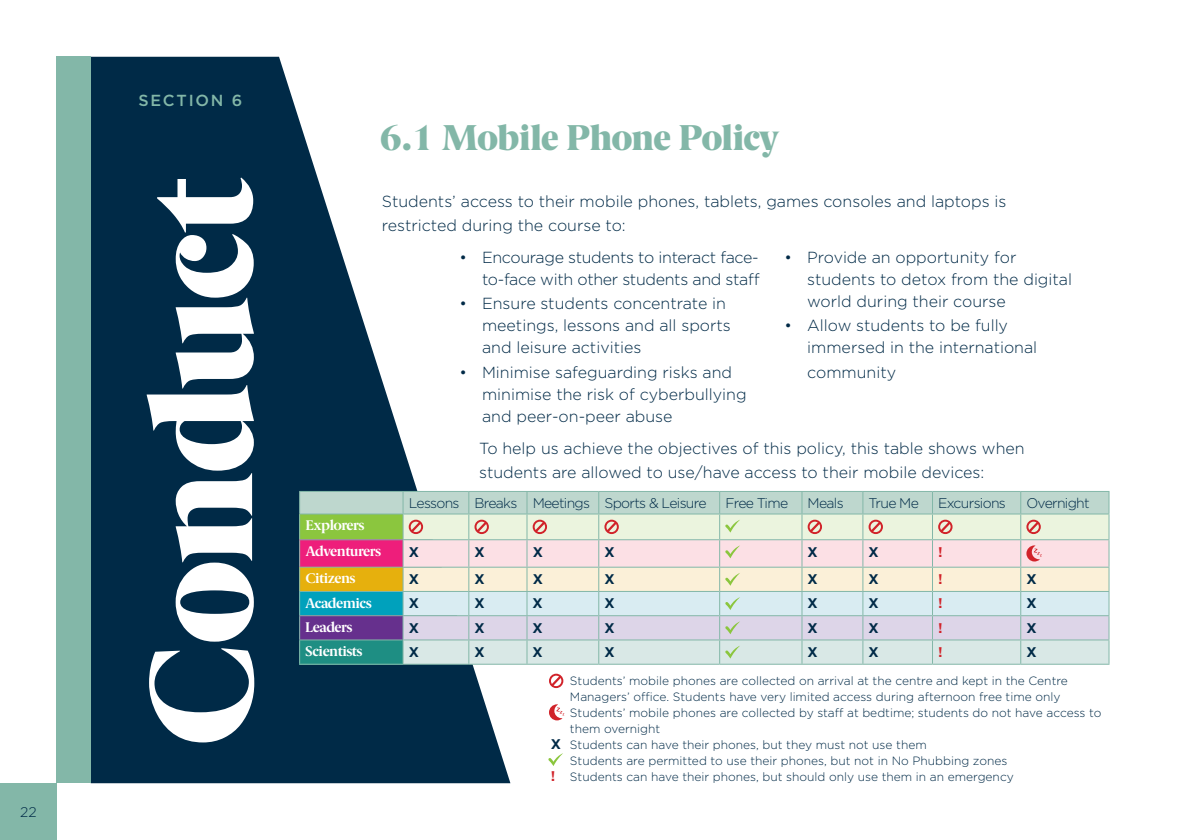
<style>
.page{position:relative;width:1191px;height:840px;background:#fff}
.page>*{position:absolute;margin:0;border:0;box-sizing:border-box;transform-origin:0 0}
.t1{font:900 146.2px "Berlingske Serif";letter-spacing:-.02em;color:#fff}
.t2{font:900 36px "Berlingske Serif";letter-spacing:-.02em;color:#83b7a8}
.Body_copy{font:300 16px/22px "Gotham";color:#002a47}
.Body_copy-2{font:300 16px/22px "Gotham";letter-spacing:-.02em;color:#002a47;text-align:right}
.t3{font:500 16px "Gotham";letter-spacing:.11em;color:#83b7a8}
.t4{font:300 14px "Gotham";letter-spacing:-.05em;color:#002a47}
.t5{font:700 14px "Berlingske Serif";letter-spacing:-.03em;color:#fff}
.t6{font:700 14px "Gotham";color:#002a47}
.t7{font:700 14px "Gotham";color:#d1232a}
.t8{font:300 12px/16px "Gotham";color:#002a47}
</style>
<div class="page">
<div style="left:0;top:782px;width:57px;height:57px;background:#83b7a8"></div>
<svg style="left:91px;top:57px;width:419px;height:725px;fill:#002a47"></svg>
<div style="left:57px;top:57px;width:34px;height:725px;background:#83b7a8"></div>
<hr style="left:299px;top:490px;width:104px;height:1px;background:#83b7a8">
<hr style="left:403px;top:490px;width:66px;height:1px;background:#83b7a8">
<hr style="left:469px;top:490px;width:58px;height:1px;background:#83b7a8">
<hr style="left:527px;top:490px;width:72px;height:1px;background:#83b7a8">
<hr style="left:599px;top:490px;width:120px;height:1px;background:#83b7a8">
<hr style="left:719px;top:490px;width:83px;height:1px;background:#83b7a8">
<hr style="left:802px;top:490px;width:61px;height:1px;background:#83b7a8">
<hr style="left:863px;top:490px;width:69px;height:1px;background:#83b7a8">
<hr style="left:932px;top:490px;width:88px;height:1px;background:#83b7a8">
<hr style="left:1020px;top:490px;width:89px;height:1px;background:#83b7a8">
<hr style="left:299px;top:663px;width:104px;height:1px;background:#83b7a8">
<hr style="left:403px;top:663px;width:66px;height:1px;background:#83b7a8">
<hr style="left:469px;top:663px;width:58px;height:1px;background:#83b7a8">
<hr style="left:527px;top:663px;width:72px;height:1px;background:#83b7a8">
<hr style="left:599px;top:663px;width:120px;height:1px;background:#83b7a8">
<hr style="left:719px;top:663px;width:83px;height:1px;background:#83b7a8">
<hr style="left:802px;top:663px;width:61px;height:1px;background:#83b7a8">
<hr style="left:863px;top:663px;width:69px;height:1px;background:#83b7a8">
<hr style="left:932px;top:663px;width:88px;height:1px;background:#83b7a8">
<hr style="left:1020px;top:663px;width:89px;height:1px;background:#83b7a8">
<svg style="left:299px;top:491px;width:810px;height:172px;background:#d2d5cf"></svg>
<svg style="left:549px;top:673px;width:14px;height:14px"></svg>
<svg style="left:548px;top:753px;width:15px;height:12px"></svg>
<svg style="left:549px;top:704px;width:15px;height:16px"></svg>
<p class="t4" style="left:20px;top:802px;width:18px">22</p>
<p class="t3" style="left:138px;top:90px;width:105px">SECTION 6</p>
<p class="t1" style="left:83px;top:747px;width:571px;rotate:-90deg">Conduct</p>
<p class="t2" style="left:380px;top:108px;width:401px">6.1 Mobile Phone Policy</p>
<p class="Body_copy" style="left:382px;top:188px;width:626px;line-height:24px">Students’ access to their mobile phones, tablets, games consoles and laptops is restricted during the course to:</p>
<p class="Body_copy-2" style="left:459px;top:245px;width:302px">• Encourage students to interact face&shy;to-face with other students and staff</p>
<p class="Body_copy" style="left:482px;top:292px;width:250px;text-indent:-23px">• Ensure students concentrate in meetings, lessons and all sports and leisure activities</p>
<p class="Body_copy" style="left:482px;top:361px;width:266px;text-indent:-23px">• Minimise safeguarding risks and minimise the risk of cyberbullying and peer-on-peer abuse</p>
<p class="Body_copy" style="left:807px;top:245px;width:266px;text-indent:-23px">• Provide an opportunity for students to detox from the digital world during their course</p>
<p class="Body_copy" style="left:807px;top:314px;width:231px;text-indent:-23px">• Allow students to be fully immersed in the international</p>
<p class="Body_copy" style="left:807px;top:360px;width:90px">community</p>
<p class="Body_copy" style="left:479px;top:436px;width:547px;line-height:24px">To help us achieve the objectives of this policy, this table shows when students are allowed to use/have access to their mobile devices:</p>
<p class="t4" style="left:409px;top:494px;width:52px">Lessons</p>
<p class="t4" style="left:474px;top:494px;width:44px">Breaks</p>
<p class="t4" style="left:532px;top:494px;width:59px">Meetings</p>
<p class="t4" style="left:604px;top:494px;width:104px">Sports &amp; Leisure</p>
<p class="t4" style="left:725px;top:494px;width:64px">Free Time</p>
<p class="t4" style="left:807px;top:494px;width:38px">Meals</p>
<p class="t4" style="left:868px;top:494px;width:52px">True Me</p>
<p class="t4" style="left:938px;top:494px;width:69px">Excursions</p>
<p class="t4" style="left:1026px;top:494px;width:65px">Overnight</p>
<p class="t5" style="left:305px;top:513px;width:61px">Explorers</p>
<p class="t5" style="left:305px;top:539px;width:77px">Adventurers</p>
<p class="t6" style="left:409px;top:542px;width:12px">X</p>
<p class="t6" style="left:474px;top:542px;width:12px">X</p>
<p class="t6" style="left:532px;top:542px;width:12px">X</p>
<p class="t6" style="left:604px;top:542px;width:12px">X</p>
<p class="t6" style="left:807px;top:542px;width:12px">X</p>
<p class="t6" style="left:868px;top:542px;width:12px">X</p>
<p class="t7" style="left:938px;top:542px;width:6px">!</p>
<p class="t5" style="left:305px;top:567px;width:52px">Citizens</p>
<p class="t6" style="left:409px;top:569px;width:12px">X</p>
<p class="t6" style="left:474px;top:569px;width:12px">X</p>
<p class="t6" style="left:532px;top:569px;width:12px">X</p>
<p class="t6" style="left:604px;top:569px;width:12px">X</p>
<p class="t6" style="left:807px;top:569px;width:12px">X</p>
<p class="t6" style="left:868px;top:569px;width:12px">X</p>
<p class="t7" style="left:938px;top:569px;width:6px">!</p>
<p class="t6" style="left:1026px;top:569px;width:12px">X</p>
<p class="t5" style="left:305px;top:591px;width:68px">Academics</p>
<p class="t6" style="left:409px;top:593px;width:12px">X</p>
<p class="t6" style="left:474px;top:593px;width:12px">X</p>
<p class="t6" style="left:532px;top:593px;width:12px">X</p>
<p class="t6" style="left:604px;top:593px;width:12px">X</p>
<p class="t6" style="left:807px;top:593px;width:12px">X</p>
<p class="t6" style="left:868px;top:593px;width:12px">X</p>
<p class="t7" style="left:938px;top:593px;width:6px">!</p>
<p class="t6" style="left:1026px;top:593px;width:12px">X</p>
<p class="t5" style="left:305px;top:615px;width:49px">Leaders</p>
<p class="t6" style="left:409px;top:618px;width:12px">X</p>
<p class="t6" style="left:474px;top:618px;width:12px">X</p>
<p class="t6" style="left:532px;top:618px;width:12px">X</p>
<p class="t6" style="left:604px;top:618px;width:12px">X</p>
<p class="t6" style="left:807px;top:618px;width:12px">X</p>
<p class="t6" style="left:868px;top:618px;width:12px">X</p>
<p class="t7" style="left:938px;top:618px;width:6px">!</p>
<p class="t6" style="left:1026px;top:618px;width:12px">X</p>
<p class="t5" style="left:305px;top:639px;width:58px">Scientists</p>
<p class="t6" style="left:409px;top:642px;width:12px">X</p>
<p class="t6" style="left:474px;top:642px;width:12px">X</p>
<p class="t6" style="left:532px;top:642px;width:12px">X</p>
<p class="t6" style="left:604px;top:642px;width:12px">X</p>
<p class="t6" style="left:807px;top:642px;width:12px">X</p>
<p class="t6" style="left:868px;top:642px;width:12px">X</p>
<p class="t7" style="left:938px;top:642px;width:6px">!</p>
<p class="t6" style="left:1026px;top:642px;width:12px">X</p>
<p class="t8" style="left:570px;top:671px;width:499px">Students’ mobile phones are collected on arrival at the centre and kept in the Centre<br>Managers’ office. Students have very limited access during afternoon free time only</p>
<p class="t8" style="left:570px;top:703px;width:533px">Students’ mobile phones are collected by staff at bedtime; students do not have access to them overnight</p>
<p class="t8" style="left:570px;top:735px;width:358px">Students can have their phones, but they must not use them</p>
<p class="t8" style="left:570px;top:751px;width:439px">Students are permitted to use their phones, but not in No Phubbing zones</p>
<p class="t8" style="left:570px;top:767px;width:445px">Students can have their phones, but should only use them in an emergency</p>
<p class="t6" style="left:550px;top:734px;width:12px">X</p>
<p class="t7" style="left:550px;top:766px;width:6px">!</p>
</div>
